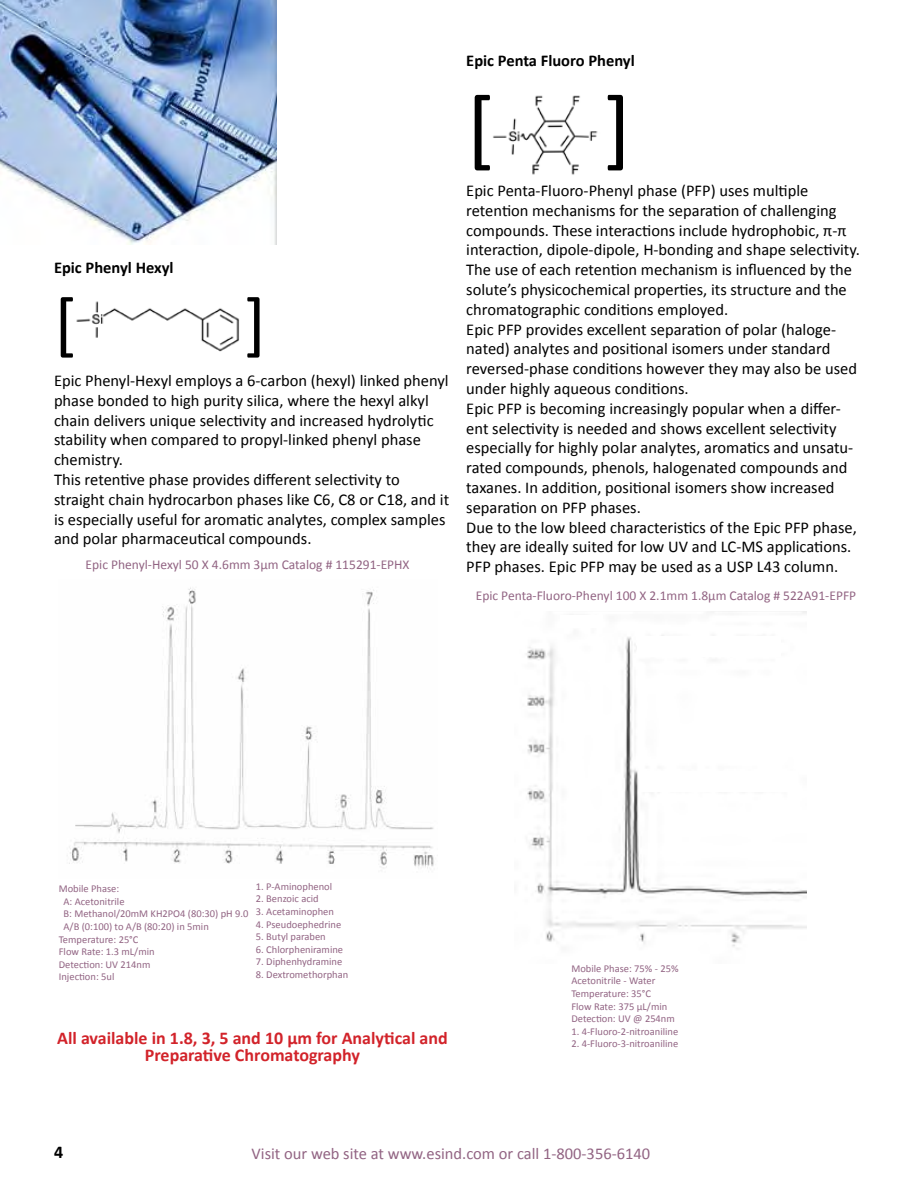
<style>
.page{position:relative;width:918px;height:1188px;background:#fff}
.page>*{position:absolute;margin:0;border:0;box-sizing:border-box;transform-origin:0 0}
.t1{font:90px "Calibri";color:#000}
.t2{font:72px "Calibri";color:#000}
.t3{font:700 18px/16.5px "Calibri";color:#d2232a;text-align:center}
.t4{font:700 18px "Calibri";color:#000}
.t5{font:16.5px/19.8px "Calibri";color:#000}
.t6{font:16.5px "Calibri";color:#926483}
.t7{font:700 16.5px "Calibri";color:#000}
.t8{font:13.5px "Calibri";color:#926483}
.t9{font:10.5px/12.6px "Calibri";color:#926483}
</style>
<div class="page">
<img style="left:76px;top:301px;width:164px;height:51px">
<img style="left:0;top:0;width:276px;height:244px">
<img style="left:67px;top:587px;width:367px;height:282px">
<img style="left:527px;top:611px;width:280px;height:336px">
<div style="left:637px;top:636px;width:144px;height:21px;background:#fff"></div>
<div style="left:560px;top:615px;width:43px;height:12px;background:#fff"></div>
<div style="left:640px;top:771px;width:158px;height:21px;background:#fff"></div>
<img style="left:493px;top:95px;width:105px;height:80px">
<p class="t7" style="left:54px;top:257px;width:121px">Epic Phenyl Hexyl</p>
<h2 class="t2" style="left:54px;top:277px;width:24px">[</h2>
<h2 class="t2" style="left:244px;top:277px;width:24px">]</h2>
<p class="t5" style="left:54px;top:371px;width:397px">Epic Phenyl-Hexyl employs a 6-carbon (hexyl) linked phenyl phase bonded to high purity silica, where the hexyl alkyl chain delivers unique selectivity and increased hydrolytic stability when compared to propyl-linked phenyl phase chemistry.<br>This retentive phase provides different selectivity to straight chain hydrocarbon phases like C6, C8 or C18, and it is especially useful for aromatic analytes, complex samples and polar pharmaceutical compounds.</p>
<p class="t8" style="left:86px;top:556px;width:326px">Epic Phenyl-Hexyl 50 X 4.6mm 3µm Catalog # 115291-EPHX</p>
<p class="t7" style="left:466px;top:50px;width:170px">Epic Penta Fluoro Phenyl</p>
<h1 class="t1" style="left:466px;top:70px;width:29px">[</h1>
<h1 class="t1" style="left:604px;top:70px;width:29px">]</h1>
<p class="t5" style="left:466px;top:181px;width:395px">Epic Penta-Fluoro-Phenyl phase (PFP) uses multiple retention mechanisms for the separation of challenging compounds. These interactions include hydrophobic, π-π interaction, dipole-dipole, H-bonding and shape selectivity.<br>The use of each retention mechanism is influenced by the solute’s physicochemical properties, its structure and the chromatographic conditions employed.<br>Epic PFP provides excellent separation of polar (haloge&shy;nated) analytes and positional isomers under standard reversed-phase conditions however they may also be used under highly aqueous conditions.<br>Epic PFP is becoming increasingly popular when a differ&shy;ent selectivity is needed and shows excellent selectivity especially for highly polar analytes, aromatics and unsatu&shy;rated compounds, phenols, halogenated compounds and taxanes. In addition, positional isomers show increased separation on PFP phases.<br>Due to the low bleed characteristics of the Epic PFP phase, they are ideally suited for low UV and LC-MS applications.<br>PFP phases. Epic PFP may be used as a USP L43 column.</p>
<p class="t8" style="left:476px;top:587px;width:382px">Epic Penta-Fluoro-Phenyl 100 X 2.1mm 1.8µm Catalog # 522A91-EPFP</p>
<p class="t9" style="left:256px;top:880px;width:78px">1. P-Aminophenol</p>
<p class="t9" style="left:256px;top:893px;width:64px">2. Benzoic acid</p>
<p class="t9" style="left:256px;top:905px;width:80px">3. Acetaminophen</p>
<p class="t9" style="left:256px;top:918px;width:87px">4. Pseudoephedrine</p>
<p class="t9" style="left:256px;top:931px;width:71px">5. Butyl paraben</p>
<p class="t9" style="left:256px;top:943px;width:89px">6. Chlorpheniramine</p>
<p class="t9" style="left:256px;top:956px;width:88px">7. Diphenhydramine</p>
<p class="t9" style="left:256px;top:968px;width:94px">8. Dextromethorphan</p>
<p class="t9" style="left:59px;top:882px;width:62px">Mobile Phase:</p>
<p class="t9" style="left:64px;top:895px;width:63px">A: Acetonitrile</p>
<p class="t9" style="left:64px;top:908px;width:186px">B: Methanol/20mM KH2PO4 (80:30) pH 9.0</p>
<p class="t9" style="left:64px;top:920px;width:147px">A/B (0:100) to A/B (80:20) in 5min</p>
<p class="t9" style="left:59px;top:933px;width:81px">Temperature: 25°C</p>
<p class="t9" style="left:59px;top:945px;width:97px">Flow Rate: 1.3 mL/min</p>
<p class="t9" style="left:59px;top:958px;width:93px">Detection: UV 214nm</p>
<p class="t9" style="left:59px;top:971px;width:57px">Injection: 5ul</p>
<p class="t9" style="left:571px;top:962px;width:109px">Mobile Phase: 75% - 25%<br>Acetonitrile - Water<br>Temperature: 35°C<br>Flow Rate: 375 µL/min<br>Detection: UV @ 254nm</p>
<p class="t9" style="left:571px;top:1025px;width:108px">1. 4-Fluoro-2-nitroaniline</p>
<p class="t9" style="left:571px;top:1038px;width:108px">2. 4-Fluoro-3-nitroaniline</p>
<p class="t3" style="left:57px;top:1030px;width:392px">All available in 1.8, 3, 5 and 10 µm for Analytical and<br>Preparative Chromatography</p>
<p class="t4" style="left:54px;top:1141px;width:11px">4</p>
<p class="t6" style="left:252px;top:1143px;width:400px">Visit our web site at www.esind.com or call 1-800-356-6140</p>
</div>
